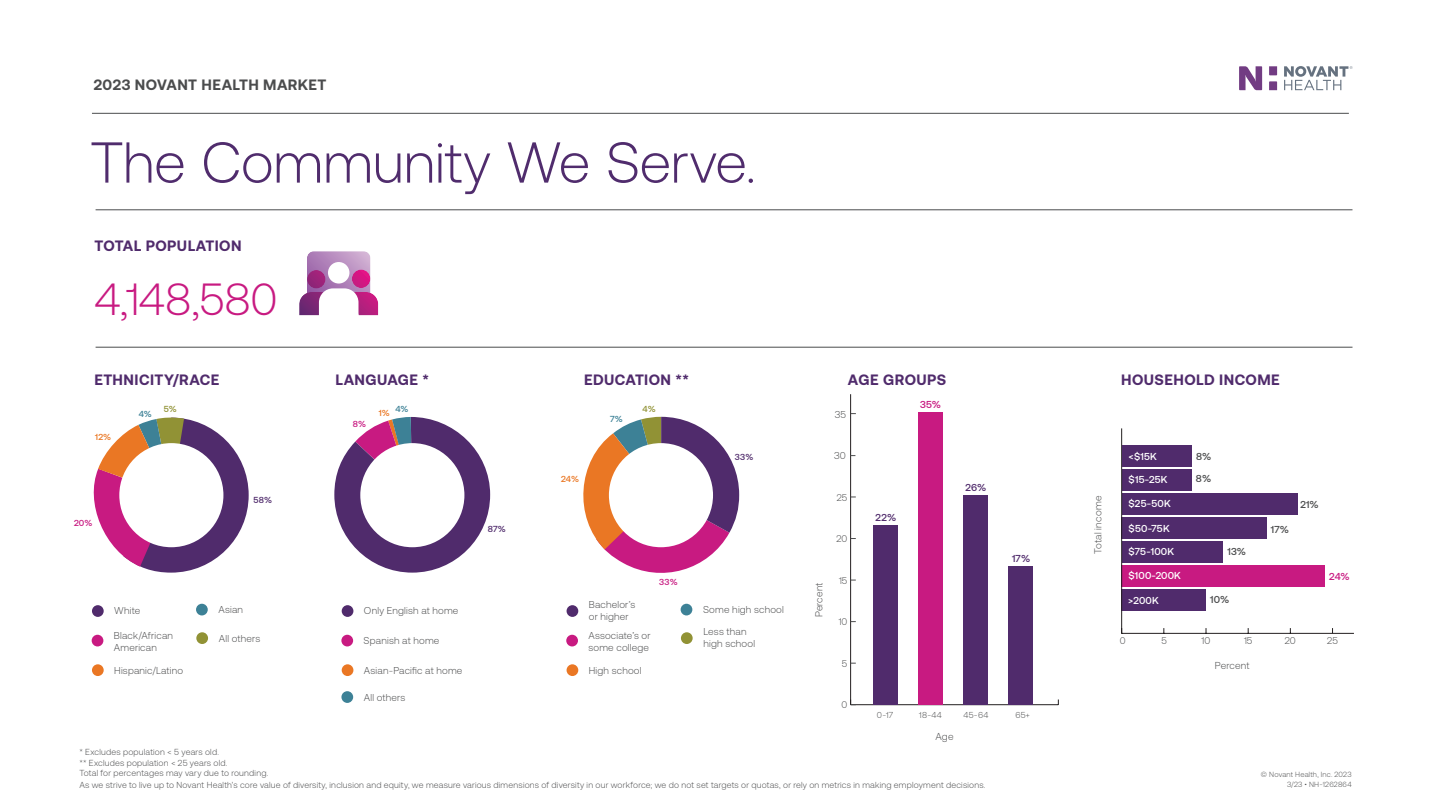
<style>
.page{position:relative;width:1440px;height:810px;background:#fff}
.page>*{position:absolute;margin:0;border:0;box-sizing:border-box;transform-origin:0 0}
.t1{font:300 57.5px "Aeonik";letter-spacing:-.005em;color:#502c6d}
.t2{font:300 45px "Aeonik";letter-spacing:-.005em;color:#c81a81}
.t3{font:700 15px "Aeonik";letter-spacing:.03em;color:#502b6c}
.t4{font:700 15px "Aeonik";letter-spacing:.025em;color:#4b4c4d}
.t5{font:500 10.12px "Aeonik";letter-spacing:.02em;color:#fff}
.t6{font:300 10.12px "Aeonik";letter-spacing:.015em;color:#4b4c4d}
.t7{font:500 10.12px/22px "Aeonik";letter-spacing:.025em;color:#4b4c4d}
.t8{font:500 10.12px "Aeonik";color:#502b6c}
.t9{font:500 10.12px "Aeonik";color:#c81a81}
.t10{font:300 10px/12px "Aeonik";letter-spacing:.02em;color:#4b4c4d}
.t11{font:300 9.88px "Aeonik";color:#4b4c4d}
.t12{font:300 9.75px "Aeonik";color:#4b4c4d}
.t13{font:300 8.75px/10.8px "Aeonik";letter-spacing:.025em;color:#4b4c4d}
.t14{font:500 8.75px "Aeonik";color:#502b6c}
.t15{font:500 8.75px "Aeonik";color:#c81a81}
.t16{font:500 8.75px "Aeonik";color:#ea7724}
.t17{font:500 8.75px "Aeonik";color:#3d8196}
.t18{font:500 8.75px "Aeonik";color:#919235}
.t19{font:300 8.62px "Aeonik";letter-spacing:.035em;color:#4b4c4d}
.t20{font:300 7.5px/10px "Aeonik";letter-spacing:.03em;color:#4b4c4d;text-align:right}
</style>
<div class="page">
<svg style="left:299px;top:251px;width:79px;height:64px"></svg>
<div style="left:92px;top:605px;width:12px;height:12px;background:#502b6c;border-radius:50%"></div>
<div style="left:92px;top:635px;width:11px;height:11px;background:#c81a81;border-radius:50%"></div>
<div style="left:92px;top:664px;width:12px;height:12px;background:#ea7724;border-radius:50%"></div>
<div style="left:196px;top:604px;width:12px;height:11px;background:#3d8196;border-radius:50%"></div>
<div style="left:196px;top:632px;width:12px;height:12px;background:#919235;border-radius:50%"></div>
<div style="left:342px;top:605px;width:11px;height:12px;background:#502b6c;border-radius:50%"></div>
<div style="left:341px;top:635px;width:12px;height:11px;background:#c81a81;border-radius:50%"></div>
<div style="left:342px;top:664px;width:11px;height:12px;background:#ea7724;border-radius:50%"></div>
<div style="left:567px;top:605px;width:11px;height:12px;background:#502b6c;border-radius:50%"></div>
<div style="left:566px;top:635px;width:12px;height:11px;background:#c81a81;border-radius:50%"></div>
<div style="left:567px;top:664px;width:11px;height:12px;background:#ea7724;border-radius:50%"></div>
<div style="left:681px;top:604px;width:11px;height:11px;background:#3d8196;border-radius:50%"></div>
<div style="left:681px;top:632px;width:12px;height:12px;background:#919235;border-radius:50%"></div>
<div style="left:1122px;top:589px;width:84px;height:22px;background:#502b6c"></div>
<div style="left:1122px;top:565px;width:203px;height:22px;background:#c81a81"></div>
<div style="left:1122px;top:541px;width:101px;height:22px;background:#502b6c"></div>
<div style="left:1122px;top:517px;width:145px;height:22px;background:#502b6c"></div>
<div style="left:1122px;top:493px;width:175px;height:22px;background:#502b6c"></div>
<div style="left:1122px;top:469px;width:70px;height:22px;background:#502b6c"></div>
<svg style="left:1239px;top:66px;width:23px;height:24px"></svg>
<svg style="left:1269px;top:66px;width:8px;height:9px"></svg>
<svg style="left:1269px;top:81px;width:8px;height:9px"></svg>
<svg style="left:1284px;top:66px;width:68px;height:24px"></svg>
<hr style="left:92px;top:113px;width:1257px;height:1px;background:#4b4c4d">
<hr style="left:96px;top:210px;width:1257px;height:1px;background:#4b4c4d">
<hr style="left:96px;top:347px;width:1257px;height:1px;background:#4b4c4d">
<div style="left:341px;top:691px;width:12px;height:12px;background:#3d8196;border-radius:50%"></div>
<hr style="left:851px;top:704px;width:207px;height:1px;background:#231f20">
<div style="left:1008px;top:566px;width:25px;height:139px;background:#502b6c"></div>
<div style="left:963px;top:495px;width:25px;height:210px;background:#502b6c"></div>
<div style="left:918px;top:412px;width:25px;height:293px;background:#c81a81"></div>
<div style="left:873px;top:526px;width:25px;height:179px;background:#502b6c"></div>
<hr style="left:850px;top:394px;width:1px;height:311px;background:#231f20">
<hr style="left:1122px;top:633px;width:211px;height:1px;background:#231f20">
<hr style="left:1121px;top:428px;width:1px;height:205px;background:#231f20">
<svg style="left:1332px;top:628px;width:22px;height:6px"></svg>
<div style="left:1122px;top:445px;width:69px;height:22px;background:#502b6c"></div>
<svg style="left:334px;top:417px;width:156px;height:156px"></svg>
<div style="left:360px;top:443px;width:104px;height:104px;background:#fff;border-radius:50%"></div>
<svg style="left:93px;top:417px;width:156px;height:156px"></svg>
<div style="left:119px;top:443px;width:104px;height:104px;background:#fff;border-radius:50%"></div>
<svg style="left:583px;top:417px;width:156px;height:156px"></svg>
<div style="left:609px;top:443px;width:104px;height:104px;background:#fff;border-radius:50%"></div>
<h3 class="t4" style="left:94px;top:79px;width:234px">2023 NOVANT HEALTH MARKET</h3>
<h1 class="t1" style="left:90px;top:141px;width:667px">The Community We Serve.</h1>
<h3 class="t3" style="left:94px;top:240px;width:149px">TOTAL POPULATION</h3>
<h2 class="t2" style="left:95px;top:283px;width:184px">4,148,580</h2>
<h3 class="t3" style="left:95px;top:374px;width:127px">ETHNICITY/RACE</h3>
<h3 class="t3" style="left:335px;top:374px;width:95px">LANGUAGE *</h3>
<h3 class="t3" style="left:584px;top:374px;width:106px">EDUCATION **</h3>
<h3 class="t3" style="left:848px;top:374px;width:100px">AGE GROUPS</h3>
<h3 class="t3" style="left:1121px;top:374px;width:160px">HOUSEHOLD INCOME</h3>
<p class="t17" style="left:139px;top:410px;width:15px">4%</p>
<p class="t18" style="left:164px;top:405px;width:14px">5%</p>
<p class="t15" style="left:353px;top:420px;width:15px">8%</p>
<p class="t17" style="left:395px;top:405px;width:15px">4%</p>
<p class="t16" style="left:379px;top:408px;width:12px">1%</p>
<p class="t17" style="left:610px;top:415px;width:14px">7%</p>
<p class="t18" style="left:643px;top:405px;width:15px">4%</p>
<p class="t10" style="left:835px;top:409px;width:13px">35</p>
<p class="t9" style="left:920px;top:399px;width:23px">35%</p>
<p class="t16" style="left:95px;top:433px;width:18px">12%</p>
<p class="t15" style="left:74px;top:519px;width:20px">20%</p>
<p class="t10" style="left:114px;top:606px;width:28px">White</p>
<p class="t10" style="left:114px;top:630px;width:61px">Black/African<br>American</p>
<p class="t10" style="left:114px;top:665px;width:71px">Hispanic/Latino</p>
<p class="t14" style="left:253px;top:496px;width:20px">58%</p>
<p class="t10" style="left:219px;top:604px;width:26px">Asian</p>
<p class="t10" style="left:219px;top:633px;width:43px">All others</p>
<p class="t14" style="left:488px;top:525px;width:20px">87%</p>
<p class="t10" style="left:364px;top:606px;width:96px">Only English at home</p>
<p class="t10" style="left:364px;top:635px;width:77px">Spanish at home</p>
<p class="t10" style="left:364px;top:665px;width:100px">Asian-Pacific at home</p>
<p class="t16" style="left:561px;top:475px;width:19px">24%</p>
<p class="t14" style="left:735px;top:453px;width:20px">33%</p>
<p class="t10" style="left:589px;top:600px;width:48px">Bachelor’s or higher</p>
<p class="t10" style="left:589px;top:630px;width:64px">Associate’s or some college</p>
<p class="t10" style="left:589px;top:665px;width:54px">High school</p>
<p class="t15" style="left:659px;top:578px;width:20px">33%</p>
<p class="t10" style="left:703px;top:604px;width:82px">Some high school</p>
<p class="t10" style="left:703px;top:627px;width:53px">Less than high school</p>
<p class="t10" style="left:834px;top:450px;width:13px">30</p>
<p class="t12" style="left:837px;top:494px;width:12px">25</p>
<p class="t12" style="left:836px;top:535px;width:12px">20</p>
<p class="t6" style="left:815px;top:617px;width:36px;rotate:-90deg">Percent</p>
<p class="t12" style="left:839px;top:577px;width:10px">15</p>
<p class="t12" style="left:839px;top:618px;width:10px">10</p>
<p class="t12" style="left:842px;top:660px;width:7px">5</p>
<p class="t8" style="left:876px;top:513px;width:22px">22%</p>
<p class="t8" style="left:966px;top:482px;width:22px">26%</p>
<p class="t8" style="left:1012px;top:554px;width:20px">17%</p>
<p class="t6" style="left:1094px;top:554px;width:59px;rotate:-90deg">Total income</p>
<p class="t5" style="left:1129px;top:452px;width:30px">&lt;$15K</p>
<p class="t5" style="left:1129px;top:475px;width:40px">$15-25K</p>
<p class="t5" style="left:1129px;top:499px;width:44px">$25-50K</p>
<p class="t5" style="left:1129px;top:524px;width:43px">$50-75K</p>
<p class="t5" style="left:1129px;top:547px;width:47px">$75-100K</p>
<p class="t5" style="left:1129px;top:571px;width:54px">$100-200K</p>
<p class="t5" style="left:1128px;top:595px;width:32px">&gt;200K</p>
<p class="t7" style="left:1196px;top:446px;width:17px">8%<br>8%</p>
<p class="t7" style="left:1227px;top:541px;width:20px">13%</p>
<p class="t7" style="left:1210px;top:589px;width:21px">10%</p>
<p class="t7" style="left:1271px;top:518px;width:20px">17%</p>
<p class="t7" style="left:1300px;top:493px;width:20px">21%</p>
<p class="t9" style="left:1329px;top:571px;width:22px">24%</p>
<p class="t12" style="left:1120px;top:637px;width:7px">0</p>
<p class="t12" style="left:1161px;top:637px;width:7px">5</p>
<p class="t11" style="left:1202px;top:637px;width:10px">10</p>
<p class="t11" style="left:1244px;top:637px;width:10px">15</p>
<p class="t11" style="left:1285px;top:637px;width:13px">20</p>
<p class="t11" style="left:1327px;top:637px;width:12px">25</p>
<p class="t6" style="left:1215px;top:662px;width:36px">Percent</p>
<p class="t10" style="left:364px;top:692px;width:43px">All others</p>
<p class="t12" style="left:842px;top:701px;width:7px">0</p>
<p class="t19" style="left:877px;top:712px;width:18px">0-17</p>
<p class="t19" style="left:919px;top:712px;width:24px">18-44</p>
<p class="t19" style="left:964px;top:712px;width:26px">45-64</p>
<p class="t19" style="left:1015px;top:712px;width:16px">65+</p>
<p class="t6" style="left:935px;top:733px;width:20px">Age</p>
<p class="t13" style="left:79px;top:748px;width:908px">* Excludes population &lt; 5 years old.<br>** Excludes population &lt; 25 years old.<br>Total for percentages may vary due to rounding.<br>As we strive to live up to Novant Health’s core value of diversity, inclusion and equity, we measure various dimensions of diversity in our workforce; we do not set targets or quotas, or rely on metrics in making employment decisions.</p>
<p class="t20" style="left:1261px;top:770px;width:92px">© Novant Health, Inc. 2023<br>3/23 • NH-1262864</p>
</div>
